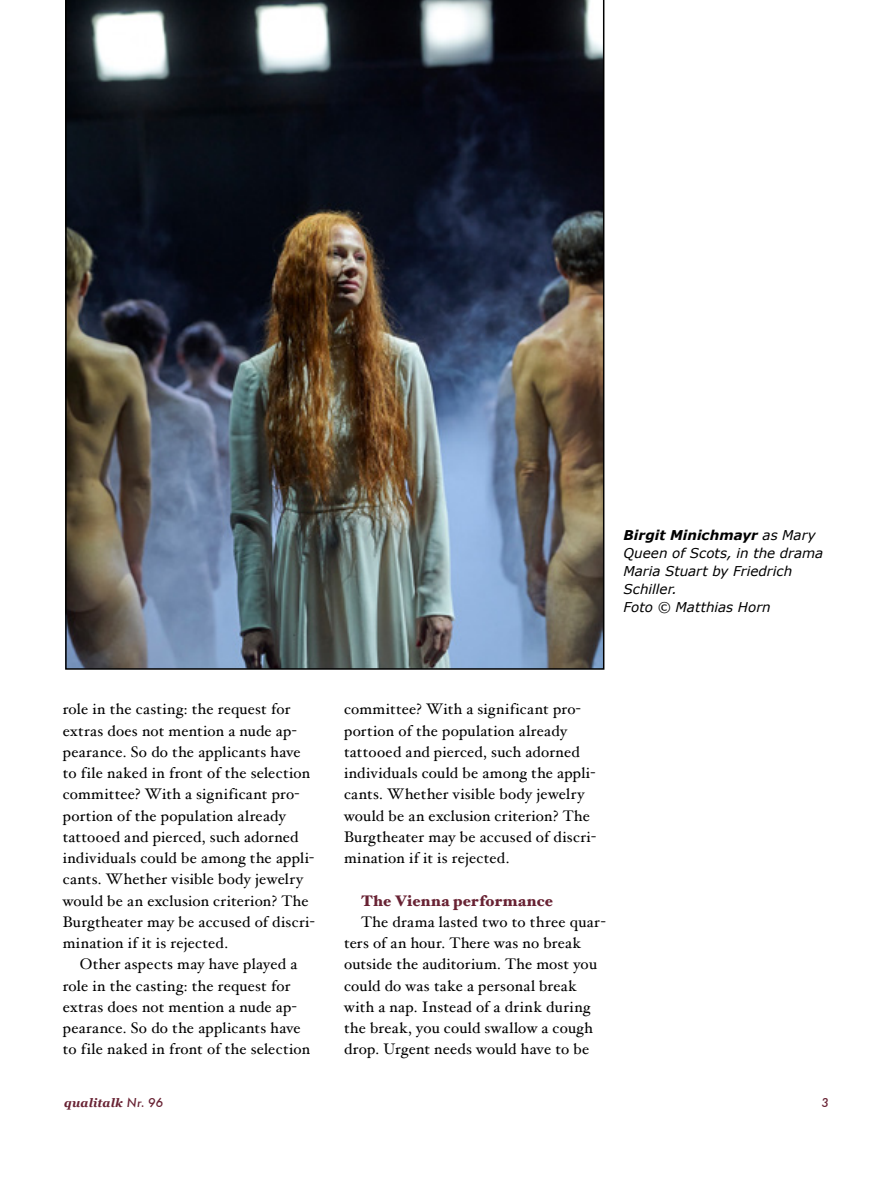
<style>
.page{position:relative;width:893px;height:1191px;background:#fff}
.page>*{position:absolute;margin:0;border:0;box-sizing:border-box;transform-origin:0 0}
.t1{font:15.3px/21.3px "Hoefler Text";letter-spacing:.015em;color:#000}
.t2{font:900 15.3px "Hoefler Text";letter-spacing:.015em;color:#682233}
.t3{font:italic 13.5px/18px "Verdana";color:#000}
.t4{font:italic 700 12px "Georgia";letter-spacing:.015em;color:#682233}
.t5{font:italic 500 12px "Futura";color:#682233}
.s1{font-weight:700}
.s2{font-family:"Futura";font-weight:500}
</style>
<div class="page">
<img style="left:65px;top:0;width:539px;height:669px">
<p class="t3" style="left:623px;top:526px;width:201px"><span class="s1">Birgit Minichmayr</span> as Mary<br>Queen of Scots, in the drama<br>Maria Stuart by Friedrich<br>Schiller.<br>Foto © Matthias Horn</p>
<p class="t1" style="left:63px;top:698px;width:254px">role in the casting: the request for extras does not mention a nude ap&shy;pearance. So do the applicants have to file naked in front of the selection committee? With a significant pro&shy;portion of the population already tattooed and pierced, such adorned individuals could be among the appli&shy;cants. Whether visible body jewelry would be an exclusion criterion? The Burgtheater may be accused of discri&shy;mination if it is rejected.</p>
<p class="t1" style="left:63px;top:953px;width:249px;text-indent:17px">Other aspects may have played a role in the casting: the request for extras does not mention a nude ap&shy;pearance. So do the applicants have to file naked in front of the selection</p>
<p class="t1" style="left:344px;top:698px;width:254px">committee? With a significant pro&shy;portion of the population already tattooed and pierced, such adorned individuals could be among the appli&shy;cants. Whether visible body jewelry would be an exclusion criterion? The Burgtheater may be accused of discri&shy;mination if it is rejected.</p>
<p class="t2" style="left:361px;top:891px;width:194px">The Vienna performance</p>
<p class="t1" style="left:344px;top:911px;width:263px;text-indent:17px">The drama lasted two to three quar&shy;ters of an hour. There was no break outside the auditorium. The most you could do was take a personal break with a nap. Instead of a drink during the break, you could swallow a cough drop. Urgent needs would have to be</p>
<p class="t4" style="left:64px;top:1095px;width:100px">qualitalk <span class="s2">Nr. 96</span></p>
<p class="t5" style="left:821px;top:1094px;width:9px">3</p>
</div>
